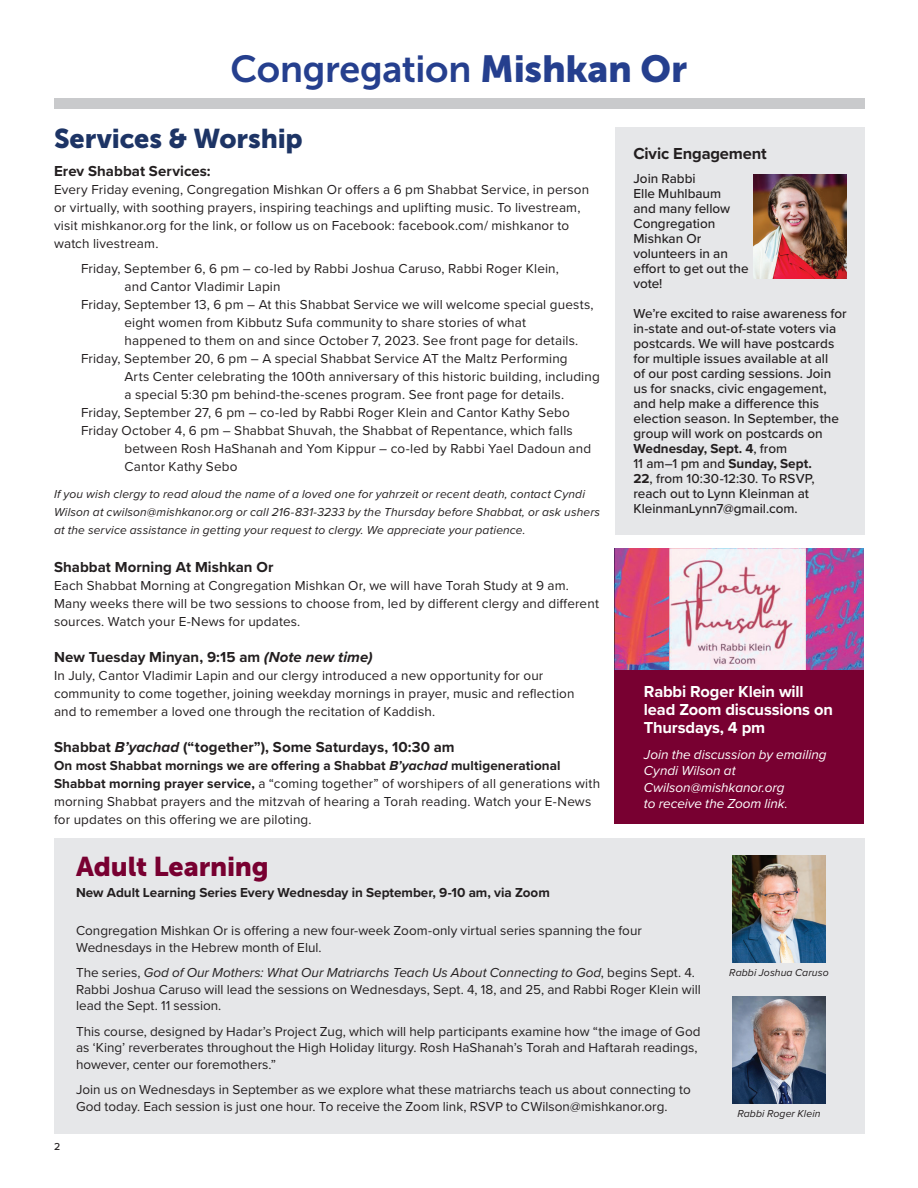
<style>
.page{position:relative;width:918px;height:1188px;background:#fff}
.page>*{position:absolute;margin:0;border:0;box-sizing:border-box;transform-origin:0 0}
.t1{font:37.5px "Museo Sans 700";letter-spacing:-.01em;color:#253f8e}
.t2{font:27px "Museo Sans 900";letter-spacing:-.005em;color:#1d3465}
.t3{font:27px "Museo Sans 900";letter-spacing:-.005em;color:#780031}
.t4{font:700 16.5px/18px "Proxima Nova";letter-spacing:-.01em;color:#fff}
.t5{font:700 16.5px "Proxima Nova";letter-spacing:-.01em;color:#231f20}
.t6{font:700 15px "Proxima Nova";letter-spacing:.005em;color:#231f20}
.t7{font:13.5px/18px "Proxima Nova";letter-spacing:.01em;color:#231f20}
.t8{font:500 13.5px/15px "Proxima Nova";color:#231f20}
.t9{font:italic 13.5px/16.5px "Proxima Nova";color:#fff}
.t10{font:700 13.5px "Proxima Nova";color:#231f20}
.t11{font:italic 12px/18px "Proxima Nova";letter-spacing:.015em;color:#231f20}
.t12{font:italic 10.5px "Proxima Nova";letter-spacing:.005em;color:#231f20}
.t13{font:500 10.5px "Proxima Nova";color:#231f20}
.s1{font-family:"Museo Sans 900"}
.s2{font-style:italic}
.s3{font-weight:700}
.s4{font-weight:700;font-style:italic}
</style>
<div class="page">
<div style="left:54px;top:98px;width:810px;height:10px;background:#c9cacc"></div>
<div style="left:54px;top:838px;width:810px;height:296px;background:#e6e7e9"></div>
<img style="left:732px;top:997px;width:94px;height:106px">
<img style="left:732px;top:856px;width:94px;height:107px">
<div style="left:615px;top:127px;width:249px;height:408px;background:#e6e7e9"></div>
<img style="left:753px;top:174px;width:94px;height:105px">
<div style="left:615px;top:669px;width:249px;height:155px;background:#780031"></div>
<img style="left:615px;top:549px;width:249px;height:120px">
<img style="left:670px;top:549px;width:136px;height:120px">
<h1 class="t1" style="left:231px;top:48px;width:458px">Congregation <span class="s1">Mishkan Or</span></h1>
<h2 class="t2" style="left:54px;top:123px;width:250px">Services &amp; Worship</h2>
<p class="t6" style="left:54px;top:160px;width:158px">Erev Shabbat Services:</p>
<p class="t7" style="left:54px;top:180px;width:537px">Every Friday evening, Congregation Mishkan Or offers a 6 pm Shabbat Service, in person or virtually, with soothing prayers, inspiring teachings and uplifting music. To livestream, visit mishkanor.org for the link, or follow us on Facebook: facebook.com/ mishkanor to watch livestream.</p>
<p class="t7" style="left:81px;top:259px;width:480px">Friday, September 6, 6 pm – co-led by Rabbi Joshua Caruso, Rabbi Roger Klein,</p>
<p class="t7" style="left:124px;top:277px;width:158px">and Cantor Vladimir Lapin</p>
<p class="t7" style="left:81px;top:295px;width:514px">Friday, September 13, 6 pm – At this Shabbat Service we will welcome special guests,</p>
<p class="t7" style="left:124px;top:313px;width:403px">eight women from Kibbutz Sufa community to share stories of what</p>
<p class="t7" style="left:124px;top:331px;width:455px">happened to them on and since October 7, 2023. See front page for details.</p>
<p class="t7" style="left:81px;top:349px;width:488px">Friday, September 20, 6 pm – A special Shabbat Service AT the Maltz Performing</p>
<p class="t7" style="left:124px;top:367px;width:477px">Arts Center celebrating the 100th anniversary of this historic building, including</p>
<p class="t7" style="left:124px;top:385px;width:441px">a special 5:30 pm behind-the-scenes program. See front page for details.</p>
<p class="t7" style="left:81px;top:403px;width:490px">Friday, September 27, 6 pm – co-led by Rabbi Roger Klein and Cantor Kathy Sebo</p>
<p class="t7" style="left:81px;top:421px;width:493px">Friday October 4, 6 pm – Shabbat Shuvah, the Shabbat of Repentance, which falls</p>
<p class="t7" style="left:124px;top:439px;width:468px">between Rosh HaShanah and Yom Kippur – co-led by Rabbi Yael Dadoun and</p>
<p class="t7" style="left:124px;top:457px;width:114px">Cantor Kathy Sebo</p>
<p class="t11" style="left:54px;top:484px;width:548px">If you wish clergy to read aloud the name of a loved one for yahrzeit or recent death, contact Cyndi<br>Wilson at cwilson@mishkanor.org or call 216-831-3233 by the Thursday before Shabbat, or ask ushers at the service assistance in getting your request to clergy. We appreciate your patience.</p>
<p class="t6" style="left:54px;top:556px;width:221px">Shabbat Morning At Mishkan Or</p>
<p class="t7" style="left:54px;top:576px;width:546px">Each Shabbat Morning at Congregation Mishkan Or, we will have Torah Study at 9 am.<br>Many weeks there will be two sessions to choose from, led by different clergy and different sources. Watch your E-News for updates.</p>
<p class="t6" style="left:54px;top:646px;width:320px">New Tuesday Minyan, 9:15 am <span class="s2">(Note new time)</span></p>
<p class="t7" style="left:54px;top:666px;width:522px">In July, Cantor Vladimir Lapin and our clergy introduced a new opportunity for our community to come together, joining weekday mornings in prayer, music and reflection and to remember a loved one through the recitation of Kaddish.</p>
<p class="t6" style="left:54px;top:736px;width:402px">Shabbat <span class="s2">B’yachad</span> (“together”), Some Saturdays, 10:30 am</p>
<p class="t7" style="left:54px;top:756px;width:548px"><span class="s3">On most Shabbat mornings we are offering a Shabbat</span> <span class="s4">B’yachad</span> <span class="s3">multigenerational Shabbat morning prayer service,</span> a “coming together” of worshipers of all generations with morning Shabbat prayers and the mitzvah of hearing a Torah reading. Watch your E-News for updates on this offering we are piloting.</p>
<p class="t5" style="left:633px;top:141px;width:135px">Civic Engagement</p>
<p class="t8" style="left:633px;top:171px;width:117px">Join Rabbi<br>Elle Muhlbaum<br>and many fellow<br>Congregation<br>Mishkan Or volunteers in an effort to get out the vote!</p>
<p class="t8" style="left:633px;top:306px;width:215px">We’re excited to raise awareness for in-state and out-of-state voters via postcards. We will have postcards for multiple issues available at all<br>of our post carding sessions. Join us for snacks, civic engagement, and help make a difference this election season. In September, the group will work on postcards on<br><span class="s3">Wednesday, Sept. 4</span>, from<br>11 am–1 pm and <span class="s3">Sunday, Sept.<br>22</span>, from 10:30-12:30. To RSVP, reach out to Lynn Kleinman at<br>KleinmanLynn7@gmail.com.</p>
<p class="t4" style="left:644px;top:682px;width:190px">Rabbi Roger Klein will lead Zoom discussions on<br>Thursdays, 4 pm</p>
<p class="t9" style="left:644px;top:745px;width:184px">Join the discussion by emailing<br>Cyndi Wilson at<br>Cwilson@mishkanor.org<br>to receive the Zoom link.</p>
<p class="t13" style="left:54px;top:1138px;width:8px">2</p>
<h2 class="t3" style="left:76px;top:851px;width:194px">Adult Learning</h2>
<p class="t10" style="left:76px;top:883px;width:475px">New Adult Learning Series Every Wednesday in September, 9-10 am, via Zoom</p>
<p class="t7" style="left:76px;top:922px;width:567px;line-height:16.5px">Congregation Mishkan Or is offering a new four-week Zoom-only virtual series spanning the four<br>Wednesdays in the Hebrew month of Elul.</p>
<p class="t7" style="left:76px;top:964px;width:626px;line-height:16.5px">The series, <span class="s2">God of Our Mothers: What Our Matriarchs Teach Us About Connecting to God</span>, begins Sept. 4.<br>Rabbi Joshua Caruso will lead the sessions on Wednesdays, Sept. 4, 18, and 25, and Rabbi Roger Klein will lead the Sept. 11 session.</p>
<p class="t7" style="left:76px;top:1022px;width:626px;line-height:16.5px">This course, designed by Hadar’s Project Zug, which will help participants examine how “the image of God as ‘King’ reverberates throughout the High Holiday liturgy. Rosh HaShanah’s Torah and Haftarah readings, however, center our foremothers.”</p>
<p class="t7" style="left:76px;top:1081px;width:616px;line-height:16.5px">Join us on Wednesdays in September as we explore what these matriarchs teach us about connecting to<br>God today. Each session is just one hour. To receive the Zoom link, RSVP to CWilson@mishkanor.org.</p>
<p class="t12" style="left:729px;top:965px;width:101px">Rabbi Joshua Caruso</p>
<p class="t12" style="left:737px;top:1105px;width:85px">Rabbi Roger Klein</p>
</div>
